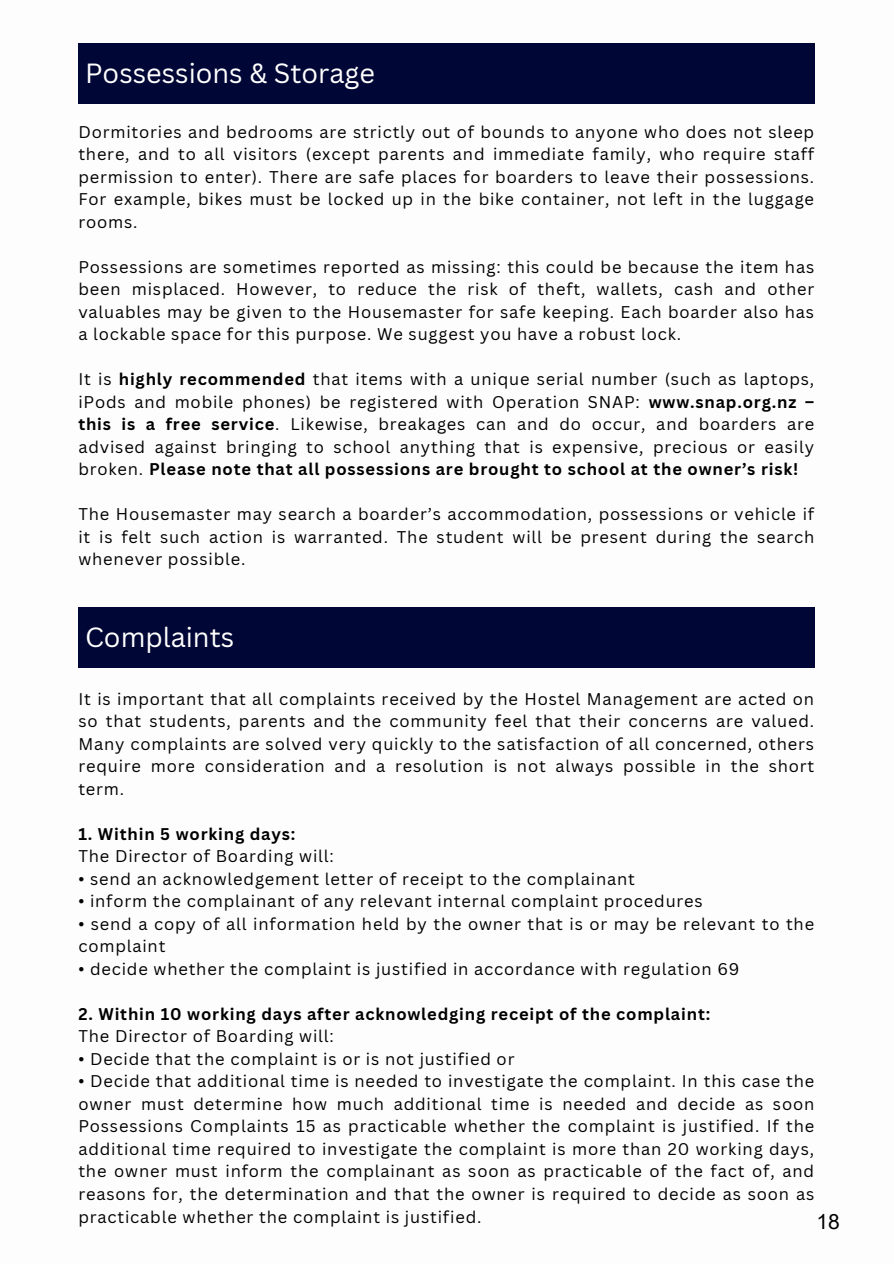
<style>
.page{position:relative;width:894px;height:1264px;background:#fff}
.page>*{position:absolute;margin:0;border:0;box-sizing:border-box;transform-origin:0 0}
.t1{font:27px "Canva Sans";color:#fff}
.t2{font:21px "Arial";color:#000}
.t3{font:16.5px/22.5px "Canva Sans";letter-spacing:.05em;color:#000;text-align:justify}
.t4{font:700 16.5px "Canva Sans";letter-spacing:.05em;color:#000}
.s1{font-weight:700}
</style>
<div class="page">
<div style="left:78px;top:607px;width:737px;height:60px;background:#000635"></div>
<div style="left:78px;top:43px;width:737px;height:60px;background:#000635"></div>
<p class="t1" style="left:85px;top:54px;width:291px">Possessions &amp; Storage</p>
<h1 class="t3" style="left:78px;top:120px;width:737px">Dormitories and bedrooms are strictly out of bounds to anyone who does not sleep there, and to all visitors (except parents and immediate family, who require staff permission to enter). There are safe places for boarders to leave their possessions.<br>For example, bikes must be locked up in the bike container, not left in the luggage rooms.</h1>
<p class="t3" style="left:78px;top:255px;width:737px">Possessions are sometimes reported as missing: this could be because the item has been misplaced. However, to reduce the risk of theft, wallets, cash and other valuables may be given to the Housemaster for safe keeping. Each boarder also has a lockable space for this purpose. We suggest you have a robust lock.</p>
<p class="t3" style="left:78px;top:367px;width:737px">It is <span class="s1">highly recommended</span> that items with a unique serial number (such as laptops, iPods and mobile phones) be registered with Operation SNAP: <span class="s1">www.snap.org.nz – this is a free service</span>. Likewise, breakages can and do occur, and boarders are advised against bringing to school anything that is expensive, precious or easily broken. <span class="s1">Please note that all possessions are brought to school at the owner’s risk!</span></p>
<p class="t3" style="left:78px;top:502px;width:737px">The Housemaster may search a boarder’s accommodation, possessions or vehicle if it is felt such action is warranted. The student will be present during the search whenever possible.</p>
<h1 class="t1" style="left:85px;top:618px;width:150px">Complaints</h1>
<p class="t3" style="left:78px;top:687px;width:737px">It is important that all complaints received by the Hostel Management are acted on so that students, parents and the community feel that their concerns are valued.<br>Many complaints are solved very quickly to the satisfaction of all concerned, others require more consideration and a resolution is not always possible in the short term.</p>
<p class="t4" style="left:78px;top:822px;width:218px">1. Within 5 working days:</p>
<p class="t3" style="left:78px;top:844px;width:257px">The Director of Boarding will:</p>
<p class="t3" style="left:78px;top:867px;width:558px">• send an acknowledgement letter of receipt to the complainant</p>
<p class="t3" style="left:78px;top:889px;width:625px">• inform the complainant of any relevant internal complaint procedures</p>
<p class="t3" style="left:78px;top:912px;width:737px">• send a copy of all information held by the owner that is or may be relevant to the complaint</p>
<p class="t3" style="left:78px;top:957px;width:662px">• decide whether the complaint is justified in accordance with regulation 69</p>
<p class="t4" style="left:78px;top:1002px;width:633px">2. Within 10 working days after acknowledging receipt of the complaint:</p>
<p class="t3" style="left:78px;top:1024px;width:257px">The Director of Boarding will:</p>
<p class="t3" style="left:78px;top:1047px;width:437px">• Decide that the complaint is or is not justified or</p>
<p class="t3" style="left:78px;top:1069px;width:737px">• Decide that additional time is needed to investigate the complaint. In this case the owner must determine how much additional time is needed and decide as soon Possessions Complaints 15 as practicable whether the complaint is justified. If the additional time required to investigate the complaint is more than 20 working days, the owner must inform the complainant as soon as practicable of the fact of, and reasons for, the determination and that the owner is required to decide as soon as practicable whether the complaint is justified.</p>
<p class="t2" style="left:816px;top:1206px;width:25px">18</p>
</div>
